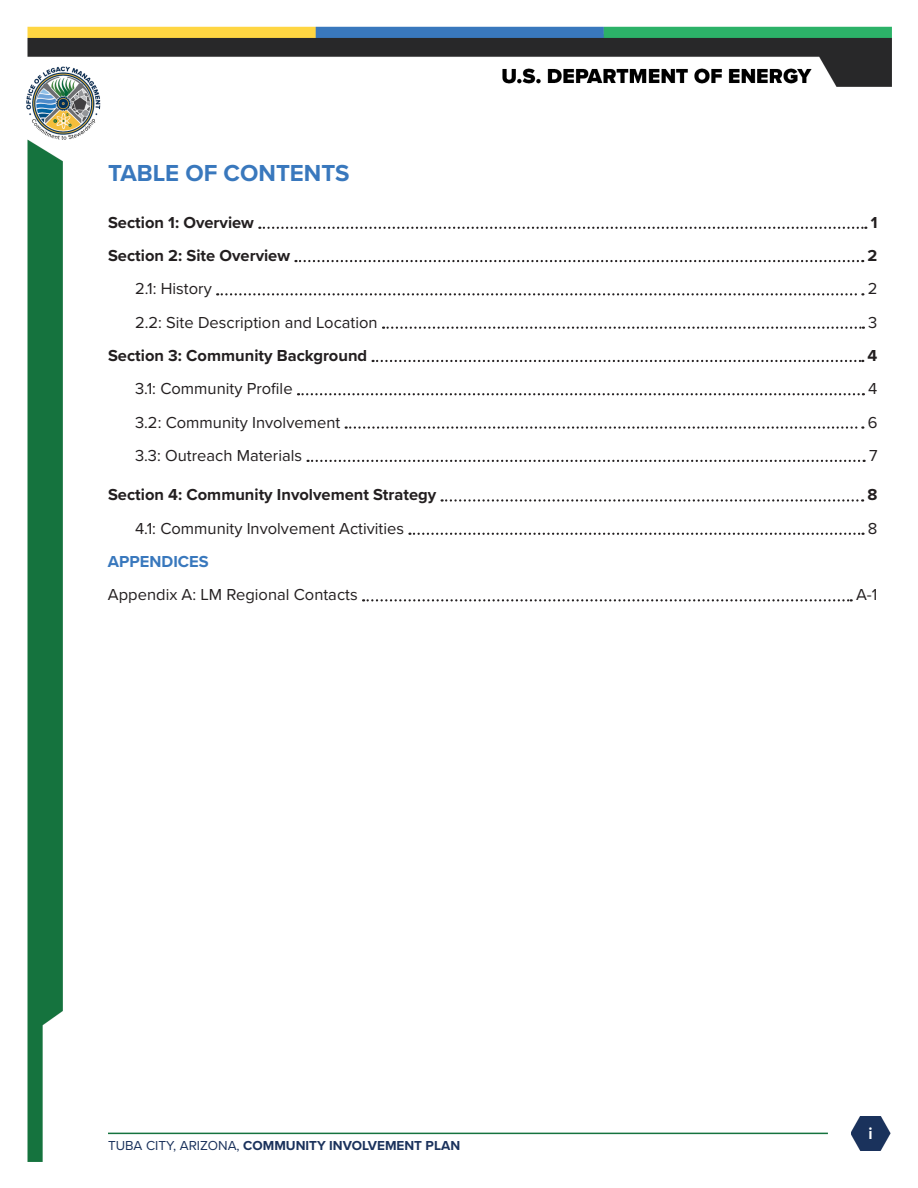
<style>
.page{position:relative;width:918px;height:1188px;background:#fff}
.page>*{position:absolute;margin:0;border:0;box-sizing:border-box;transform-origin:0 0}
.t1{font:700 24px "Proxima Nova";color:#3978bd}
.t2{font:16.5px "Proxima Nova";color:#231f20}
.t3{font:700 16.5px "Proxima Nova";color:#231f20}
.Subheader{font:700 16.5px "Proxima Nova";color:#3978bd}
.t4{font:700 16.5px "Proxima Nova";color:#fff}
.t5{font:700 13.5px "Proxima Nova";color:#1b325c}
.s1{font-weight:400}
</style>
<div class="page">
<img style="left:26px;top:26px;width:866px;height:1136px">
<img style="left:851px;top:1116px;width:40px;height:34px">
<hr style="left:108px;top:1133px;width:720px;height:1px;background:#15733e">
<svg style="left:259px;top:227px;width:607px;height:2px"></svg>
<svg style="left:295px;top:260px;width:568px;height:2px"></svg>
<svg style="left:217px;top:293px;width:646px;height:2px"></svg>
<svg style="left:383px;top:327px;width:481px;height:2px"></svg>
<svg style="left:373px;top:360px;width:490px;height:2px"></svg>
<svg style="left:298px;top:393px;width:566px;height:2px"></svg>
<svg style="left:346px;top:426px;width:517px;height:3px"></svg>
<svg style="left:308px;top:460px;width:557px;height:2px"></svg>
<svg style="left:442px;top:499px;width:421px;height:3px"></svg>
<svg style="left:409px;top:533px;width:455px;height:2px"></svg>
<svg style="left:363px;top:599px;width:489px;height:2px"></svg>
<p class="t1" style="left:108px;top:155px;width:243px">TABLE OF CONTENTS</p>
<p class="t3" style="left:108px;top:210px;width:148px">Section 1: Overview</p>
<p class="t3" style="left:871px;top:210px;width:8px">1</p>
<p class="t3" style="left:108px;top:243px;width:184px">Section 2: Site Overview</p>
<p class="t3" style="left:868px;top:243px;width:11px">2</p>
<p class="t2" style="left:135px;top:277px;width:78px">2.1: History</p>
<p class="t2" style="left:868px;top:277px;width:11px">2</p>
<p class="t2" style="left:135px;top:310px;width:244px">2.2: Site Description and Location</p>
<p class="t2" style="left:868px;top:310px;width:11px">3</p>
<p class="t3" style="left:108px;top:343px;width:261px">Section 3: Community Background</p>
<p class="t3" style="left:868px;top:343px;width:11px">4</p>
<p class="t2" style="left:135px;top:376px;width:159px">3.1: Community Profile</p>
<p class="t2" style="left:868px;top:376px;width:11px">4</p>
<p class="t2" style="left:135px;top:410px;width:207px">3.2: Community Involvement</p>
<p class="t2" style="left:868px;top:410px;width:11px">6</p>
<p class="t2" style="left:135px;top:443px;width:169px">3.3: Outreach Materials</p>
<p class="t2" style="left:869px;top:443px;width:10px">7</p>
<p class="t3" style="left:108px;top:483px;width:330px">Section 4: Community Involvement Strategy</p>
<p class="t3" style="left:868px;top:483px;width:11px">8</p>
<p class="t2" style="left:135px;top:516px;width:271px">4.1: Community Involvement Activities</p>
<p class="t2" style="left:868px;top:516px;width:11px">8</p>
<p class="Subheader" style="left:108px;top:549px;width:102px">APPENDICES</p>
<p class="t2" style="left:108px;top:583px;width:251px">Appendix A: LM Regional Contacts</p>
<p class="t2" style="left:856px;top:583px;width:23px">A-1</p>
<p class="t5" style="left:108px;top:1135px;width:354px"><span class="s1">TUBA CITY, ARIZONA,</span> COMMUNITY INVOLVEMENT PLAN</p>
<p class="t4" style="left:868px;top:1121px;width:6px">i</p>
</div>
